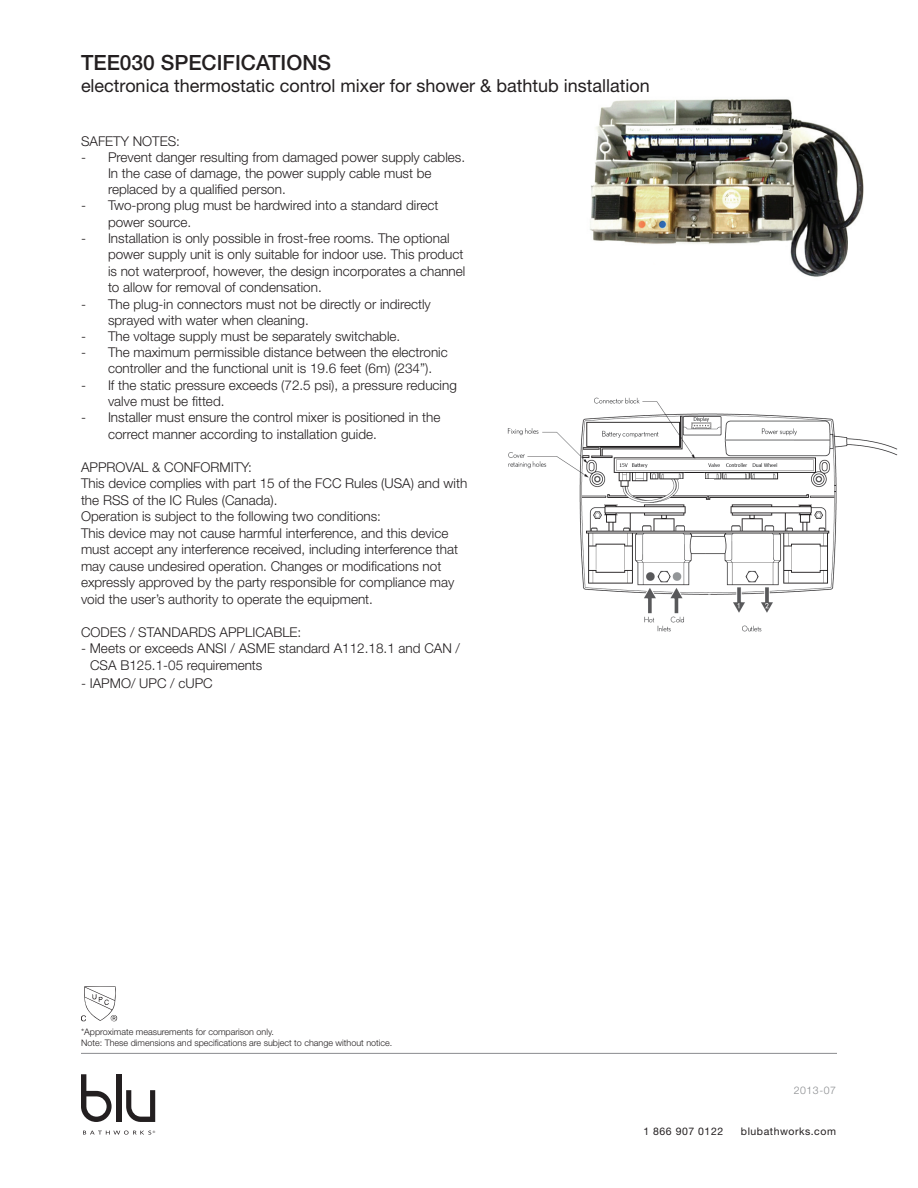
<style>
.page{position:relative;width:918px;height:1188px;background:#fff}
.page>*{position:absolute;margin:0;border:0;box-sizing:border-box;transform-origin:0 0}
.t1{font:500 21px "Helvetica Neue";color:#231f20}
.t2{font:18px "Helvetica Neue";color:#231f20}
.t3{font:300 13.5px/16.5px "Helvetica Neue";color:#231f20}
.t4{font:10.5px "Helvetica Neue";letter-spacing:.05em;color:#231f20}
.t5{font:300 10.5px "Helvetica Neue";letter-spacing:.05em;color:#8a8c8f}
.t6{font:300 9px/10.5px "Helvetica Neue";color:#231f20}
.t7{font:300 3.15px "Helvetica Neue";color:#231f20}
</style>
<div class="page">
<hr style="left:81px;top:1053px;width:756px;height:1px;background:#8a8c8f">
<svg style="left:83px;top:1131px;width:68px;height:4px"></svg>
<div style="left:116px;top:1074px;width:6px;height:48px;background:#231f20"></div>
<svg style="left:81px;top:1074px;width:31px;height:48px"></svg>
<svg style="left:126px;top:1090px;width:29px;height:32px"></svg>
<img style="left:590px;top:99px;width:274px;height:178px">
<svg style="left:81px;top:986px;width:37px;height:36px"></svg>
<img style="left:507px;top:397px;width:391px;height:235px">
<div style="left:686px;top:462px;width:17px;height:6px;background:#fff"></div>
<div style="left:684px;top:473px;width:21px;height:8px;background:#fff"></div>
<div style="left:680px;top:479px;width:34px;height:14px;background:#fff"></div>
<h1 class="t1" style="left:81px;top:50px;width:250px">TEE030 SPECIFICATIONS</h1>
<h2 class="t2" style="left:81px;top:75px;width:570px">electronica thermostatic control mixer for shower &amp; bathtub installation</h2>
<p class="t3" style="left:81px;top:132px;width:101px">SAFETY NOTES :</p>
<p class="t3" style="left:108px;top:149px;width:359px;text-indent:-27px">- Prevent danger resulting from damaged power supply cables.<br>In the case of damage, the power supply cable must be replaced by a qualified person.</p>
<p class="t3" style="left:108px;top:197px;width:332px;text-indent:-27px">- Two-prong plug must be hardwired into a standard direct power source.</p>
<p class="t3" style="left:108px;top:229px;width:359px;text-indent:-27px">- Installation is only possible in frost-free rooms. The optional power supply unit is only suitable for indoor use. This product is not waterproof, however, the design incorporates a channel to allow for removal of condensation.</p>
<p class="t3" style="left:108px;top:295px;width:324px;text-indent:-27px">- The plug-in connectors must not be directly or indirectly sprayed with water when cleaning.</p>
<p class="t3" style="left:81px;top:328px;width:321px">- The voltage supply must be separately switchable.</p>
<p class="t3" style="left:108px;top:344px;width:341px;text-indent:-27px">- The maximum permissible distance between the electronic controller and the functional unit is 19.6 feet (6m) (234”).</p>
<p class="t3" style="left:108px;top:376px;width:350px;text-indent:-27px">- If the static pressure exceeds (72.5 psi), a pressure reducing valve must be fitted.</p>
<p class="t3" style="left:108px;top:409px;width:334px;text-indent:-27px">- Installer must ensure the control mixer is positioned in the correct manner according to installation guide.</p>
<p class="t3" style="left:81px;top:458px;width:44px">approval</p>
<p class="t3" style="left:152px;top:458px;width:32px">&amp; Confo</p>
<p class="t3" style="left:81px;top:458px;width:388px;text-indent:130px">rmity:<br>This device complies with part 15 of the FCC Rules (USA) and with the RSS</p>
<p class="t3" style="left:81px;top:491px;width:379px;text-indent:52px">of the IC Rules (Canada).<br>Operation is subject to the following two conditions:<br>This device may not cause harmful interference, and this device must accept any interference received, including interference that may cause undesired operation. Changes or modifications not expressly approved by the party responsible for compliance may void the user’s authority to operate the equipment.</p>
<p class="t3" style="left:81px;top:623px;width:222px">CODES / STANDARDS APP LICABLE:</p>
<p class="t3" style="left:90px;top:640px;width:372px;text-indent:-9px">- Meets or exceeds ANSI / ASME standard A112.18.1 and CAN /<br>CSA B125.1-05 requirements</p>
<p class="t3" style="left:81px;top:674px;width:133px">- IAPMO/ UPC / cUPC</p>
<p class="t6" style="left:81px;top:1027px;width:313px">*Approximate measurements for comparison only.<br>Note: These dimensions and specifications are subject to change without notice.</p>
<p class="t5" style="left:794px;top:1084px;width:44px">2013-07</p>
<p class="t7" style="left:153px;top:1130px;width:4px">®</p>
<p class="t4" style="left:643px;top:1125px;width:81px">1 866 907 0122</p>
<p class="t4" style="left:741px;top:1125px;width:97px">blubathworks.com</p>
</div>
